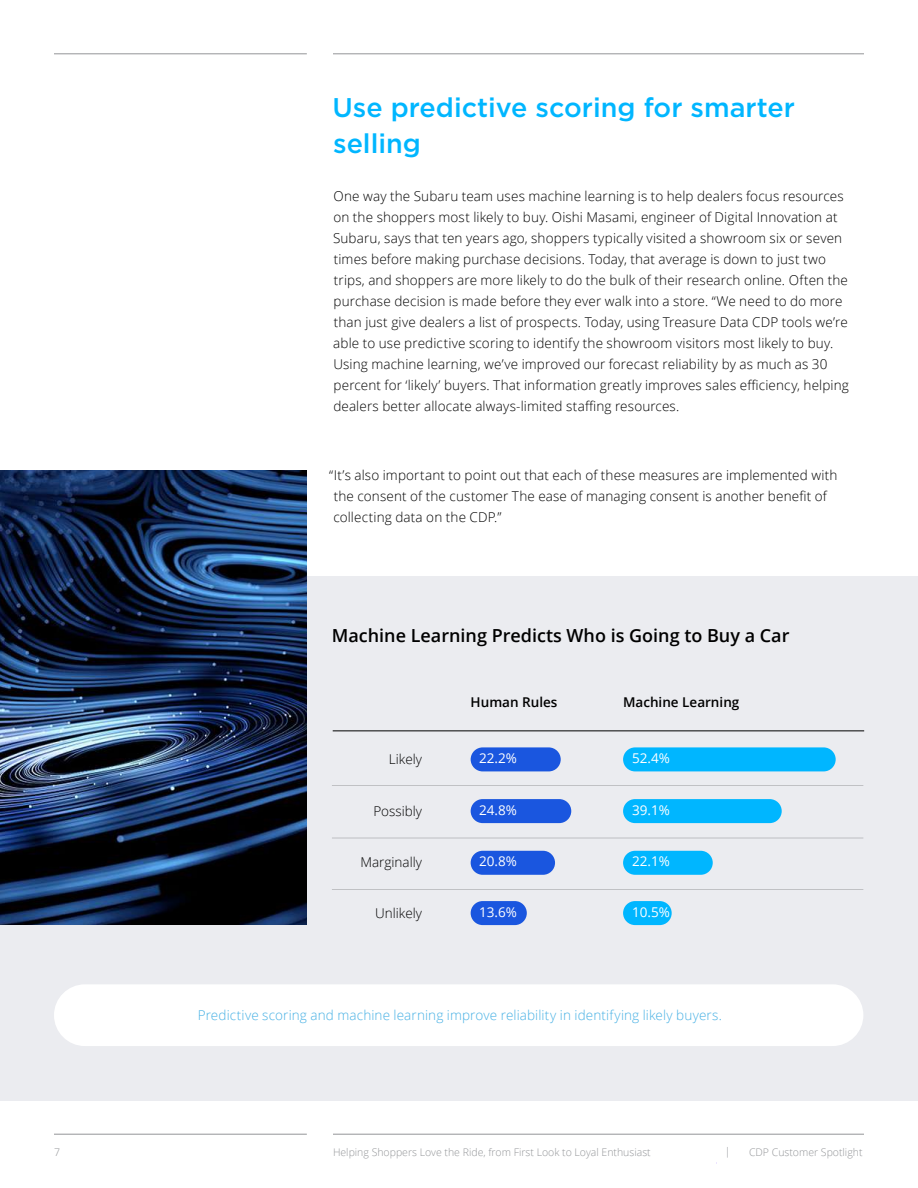
<style>
.page{position:relative;width:918px;height:1188px;background:#fff}
.page>*{position:absolute;margin:0;border:0;box-sizing:border-box;transform-origin:0 0}
.t1{font:500 27px/36px "Gotham";color:#00b6ff}
.t2{font:600 18px "Open Sans";color:#000}
.t3{font:300 13.5px/21px "Open Sans";letter-spacing:.01em;color:#000}
.t4{font:300 13.5px "Open Sans";letter-spacing:.01em;color:#46b0e4}
.t5{font:13.5px "Open Sans";color:#fff}
.t6{font:600 13.5px "Open Sans";color:#000}
.t7{font:300 10.5px "Open Sans";color:#939598}
</style>
<div class="page">
<hr style="left:333px;top:1134px;width:531px;height:1px;background:#939598">
<hr style="left:54px;top:1134px;width:253px;height:1px;background:#939598">
<hr style="left:333px;top:54px;width:531px;height:1px;background:#939598">
<hr style="left:54px;top:54px;width:253px;height:1px;background:#939598">
<div style="left:0;top:576px;width:918px;height:524px;background:#ebecf0"></div>
<div style="left:471px;top:799px;width:100px;height:24px;background:#1a56df;border-radius:12px"></div>
<div style="left:623px;top:799px;width:159px;height:24px;background:#00b6ff;border-radius:12px"></div>
<div style="left:471px;top:747px;width:90px;height:24px;background:#1a56df;border-radius:12px"></div>
<div style="left:623px;top:747px;width:213px;height:24px;background:#00b6ff;border-radius:12px"></div>
<div style="left:471px;top:851px;width:84px;height:24px;background:#1a56df;border-radius:12px"></div>
<div style="left:623px;top:851px;width:90px;height:24px;background:#00b6ff;border-radius:12px"></div>
<div style="left:471px;top:901px;width:56px;height:24px;background:#1a56df;border-radius:12px"></div>
<div style="left:623px;top:901px;width:49px;height:24px;background:#00b6ff;border-radius:12px"></div>
<div style="left:54px;top:984px;width:809px;height:62px;background:#fff;border-radius:31px"></div>
<img style="left:0;top:471px;width:307px;height:454px">
<hr style="left:332px;top:785px;width:531px;height:1px;background:#000">
<hr style="left:333px;top:731px;width:531px;height:1px;background:#000">
<hr style="left:332px;top:838px;width:531px;height:1px;background:#000">
<hr style="left:332px;top:889px;width:531px;height:1px;background:#000">
<h1 class="t1" style="left:332px;top:89px;width:464px">Use predictive scoring for smarter selling</h1>
<p class="t3" style="left:333px;top:185px;width:517px">One way the Subaru team uses machine learning is to help dealers focus resources on the shoppers most likely to buy. Oishi Masami, engineer of Digital Innovation at Subaru, says that ten years ago, shoppers typically visited a showroom six or seven times before making purchase decisions. Today, that average is down to just two trips, and shoppers are more likely to do the bulk of their research online. Often the purchase decision is made before they ever walk into a store. “We need to do more than just give dealers a list of prospects. Today, using Treasure Data CDP tools we’re able to use predictive scoring to identify the showroom visitors most likely to buy.<br>Using machine learning, we’ve improved our forecast reliability by as much as 30 percent for ‘likely’ buyers. That information greatly improves sales efficiency, helping dealers better allocate always-limited staffing resources.</p>
<p class="t3" style="left:333px;top:464px;width:506px;text-indent:-4px">“It’s also important to point out that each of these measures are implemented with the consent of the customer The ease of managing consent is another benefit of collecting data on the CDP.”</p>
<h2 class="t2" style="left:332px;top:623px;width:459px">Machine Learning Predicts Who is Going to Buy a Car</h2>
<p class="t3" style="left:389px;top:748px;width:35px">Likely</p>
<p class="t3" style="left:373px;top:800px;width:50px">Possibly</p>
<p class="t3" style="left:360px;top:851px;width:63px">Marginally</p>
<p class="t3" style="left:375px;top:902px;width:48px">Unlikely</p>
<p class="t6" style="left:471px;top:693px;width:88px">Human Rules</p>
<p class="t6" style="left:623px;top:693px;width:118px">Machine Learning</p>
<p class="t5" style="left:479px;top:749px;width:39px">22.2%</p>
<p class="t5" style="left:632px;top:749px;width:39px">52.4%</p>
<p class="t5" style="left:479px;top:801px;width:39px">24.8%</p>
<p class="t5" style="left:632px;top:801px;width:39px">39.1%</p>
<p class="t5" style="left:479px;top:852px;width:39px">20.8%</p>
<p class="t5" style="left:632px;top:852px;width:39px">22.1%</p>
<p class="t5" style="left:479px;top:903px;width:39px">13.6%</p>
<p class="t5" style="left:632px;top:903px;width:39px">10.5%</p>
<p class="t4" style="left:198px;top:1006px;width:526px">Predictive scoring and machine learning improve reliability in identifying likely buyers.</p>
<p class="t7" style="left:54px;top:1145px;width:7px">7</p>
<p class="t7" style="left:333px;top:1145px;width:319px">Helping Shoppers Love the Ride, from First Look to Loyal Enthusiast</p>
<p class="t7" style="left:725px;top:1144px;width:7px">|</p>
<p class="t7" style="left:749px;top:1145px;width:115px">CDP Customer Spotlight</p>
</div>
